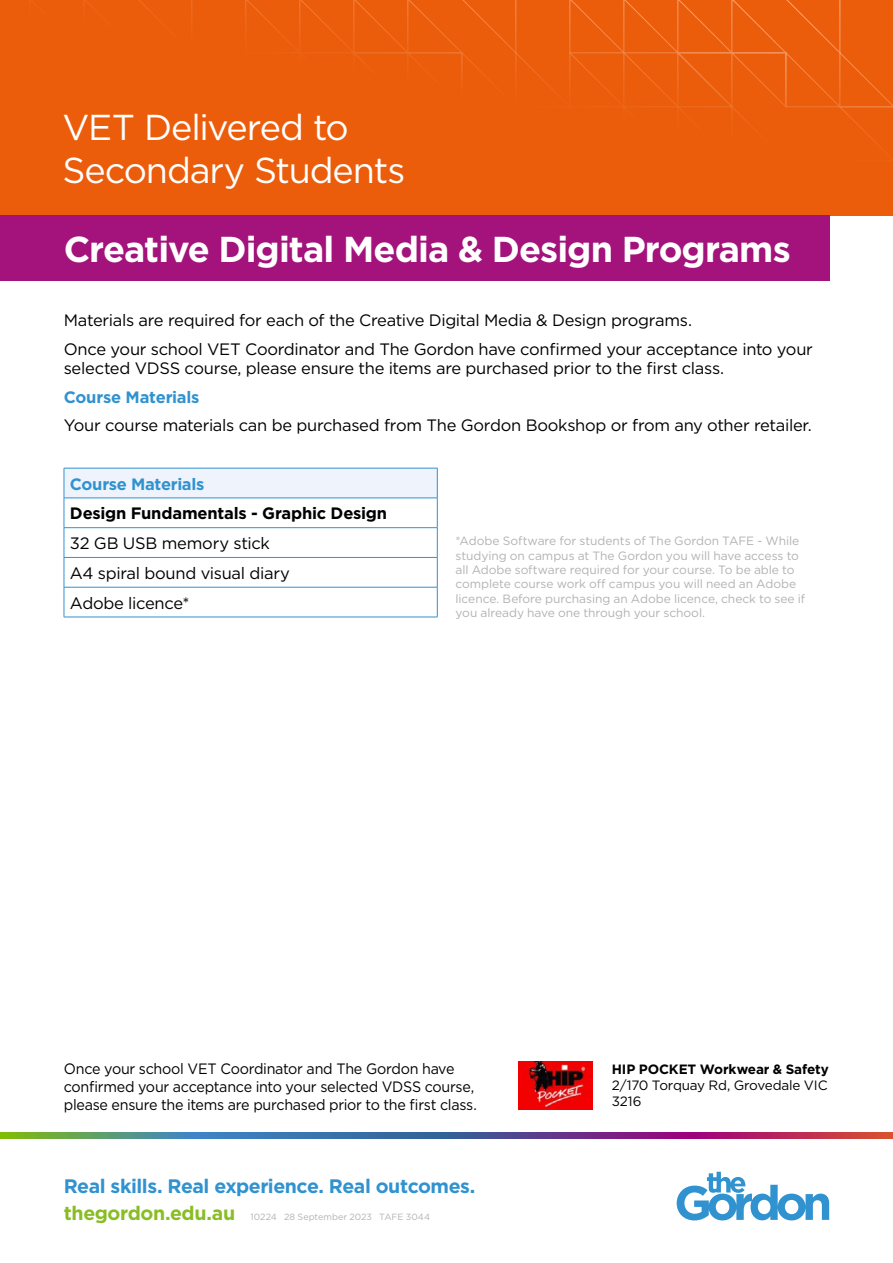
<style>
.page{position:relative;width:893px;height:1263px;background:#fff}
.page>*{position:absolute;margin:0;border:0;box-sizing:border-box;transform-origin:0 0}
.t1{font:700 36px "Gotham";letter-spacing:-.025em;color:#fff}
.t2{font:36px/43.2px "Gotham";letter-spacing:-.03em;color:#fff}
.t3{font:700 19.5px "Gotham";letter-spacing:-.025em;color:#3192d0}
.t4{font:700 19.5px "Gotham";letter-spacing:-.02em;color:#89bd24}
.t5{font:16.5px/29.7px "Gotham";letter-spacing:-.02em;color:#000}
.t6{font:700 16.5px "Gotham";letter-spacing:-.01em;color:#000}
.t7{font:700 16.5px "Gotham";letter-spacing:-.015em;color:#3192d0}
.t8{font:15px/18px "Gotham";letter-spacing:-.02em;color:#000;scale:.95 1}
.t9{font:13.5px/16.2px "Gotham";letter-spacing:-.015em;color:#000}
.t10{font:700 13.5px "Gotham";letter-spacing:-.01em;color:#000}
.t11{font:12px/14.4px "Gotham";letter-spacing:-.005em;color:#b3b2b2}
.t12{font:9px "Gotham";letter-spacing:.005em;color:#b3b2b2}
</style>
<div class="page">
<div style="left:0;top:0;width:893px;height:215px;background:#eb5d0b"></div>
<svg style="left:0;top:1133px;width:893px;height:5px;background:#6b5a80"></svg>
<img style="left:519px;top:1062px;width:73px;height:48px">
<svg style="left:31px;top:0;width:862px;height:216px"></svg>
<svg style="left:677px;top:1172px;width:152px;height:48px"></svg>
<div style="left:0;top:215px;width:829px;height:66px;background:#a3137b"></div>
<div style="left:64px;top:468px;width:373px;height:30px;background:#eff4fc"></div>
<hr style="left:64px;top:498px;width:373px;height:1px;background:#3192d0">
<hr style="left:64px;top:527px;width:373px;height:1px;background:#3192d0">
<hr style="left:64px;top:557px;width:373px;height:1px;background:#3192d0">
<svg style="left:64px;top:498px;width:1px;height:89px"></svg>
<svg style="left:437px;top:498px;width:1px;height:89px"></svg>
<hr style="left:64px;top:587px;width:373px;height:1px;background:#3192d0">
<hr style="left:64px;top:587px;width:1px;height:30px;background:#3192d0">
<hr style="left:437px;top:587px;width:1px;height:30px;background:#3192d0">
<hr style="left:64px;top:617px;width:373px;height:1px;background:#3192d0">
<hr style="left:64px;top:468px;width:1px;height:30px;background:#3192d0">
<hr style="left:437px;top:468px;width:1px;height:30px;background:#3192d0">
<hr style="left:64px;top:468px;width:373px;height:1px;background:#3192d0">
<h1 class="t2" style="left:62px;top:105px;width:344px">VET Delivered to<br>Secondary Students</h1>
<h1 class="t1" style="left:64px;top:226px;width:728px">Creative Digital Media &amp; Design Programs</h1>
<p class="t5" style="left:64px;top:306px;width:751px;line-height:28.3px">Materials are required for each of the Creative Digital Media &amp; Design programs.<br>Once your school VET Coordinator and The Gordon have confirmed your acceptance into your</p>
<p class="t5" style="left:64px;top:353px;width:662px">selected VDSS course, please ensure the items are purchased prior to the first class.</p>
<p class="t7" style="left:64px;top:386px;width:137px">Course Materials</p>
<p class="t5" style="left:64px;top:410px;width:750px">Your course materials can be purchased from The Gordon Bookshop or from any other retailer.</p>
<p class="t7" style="left:70px;top:473px;width:136px">Course Materials</p>
<p class="t6" style="left:70px;top:503px;width:319px">Design Fundamentals - Graphic Design</p>
<p class="t5" style="left:70px;top:528px;width:221px">32 GB USB memory stick<br>A4 spiral bound visual diary<br>Adobe licence*</p>
<p class="t11" style="left:455px;top:533px;width:351px">*Adobe Software for students of The Gordon TAFE - While studying on campus at The Gordon you will have access to all Adobe software required for your course. To be able to complete course work off campus you will need an Adobe licence. Before purchasing an Adobe licence, check to see if you already have one through your school.</p>
<p class="t8" style="left:64px;top:1059px;width:436px">Once your school VET Coordinator and The Gordon have confirmed your acceptance into your selected VDSS course, please ensure the items are purchased prior to the first class.</p>
<p class="t3" style="left:64px;top:1173px;width:413px">Real skills. Real experience. Real outcomes.</p>
<p class="t4" style="left:64px;top:1200px;width:173px">thegordon.edu.au</p>
<p class="t12" style="left:250px;top:1211px;width:181px">10224 28 September 2023 TAFE 3044</p>
<p class="t10" style="left:612px;top:1060px;width:219px">HIP POCKET Workwear &amp; Safety</p>
<p class="t9" style="left:612px;top:1077px;width:217px">2/170 Torquay Rd, Grovedale VIC<br>3216</p>
</div>
